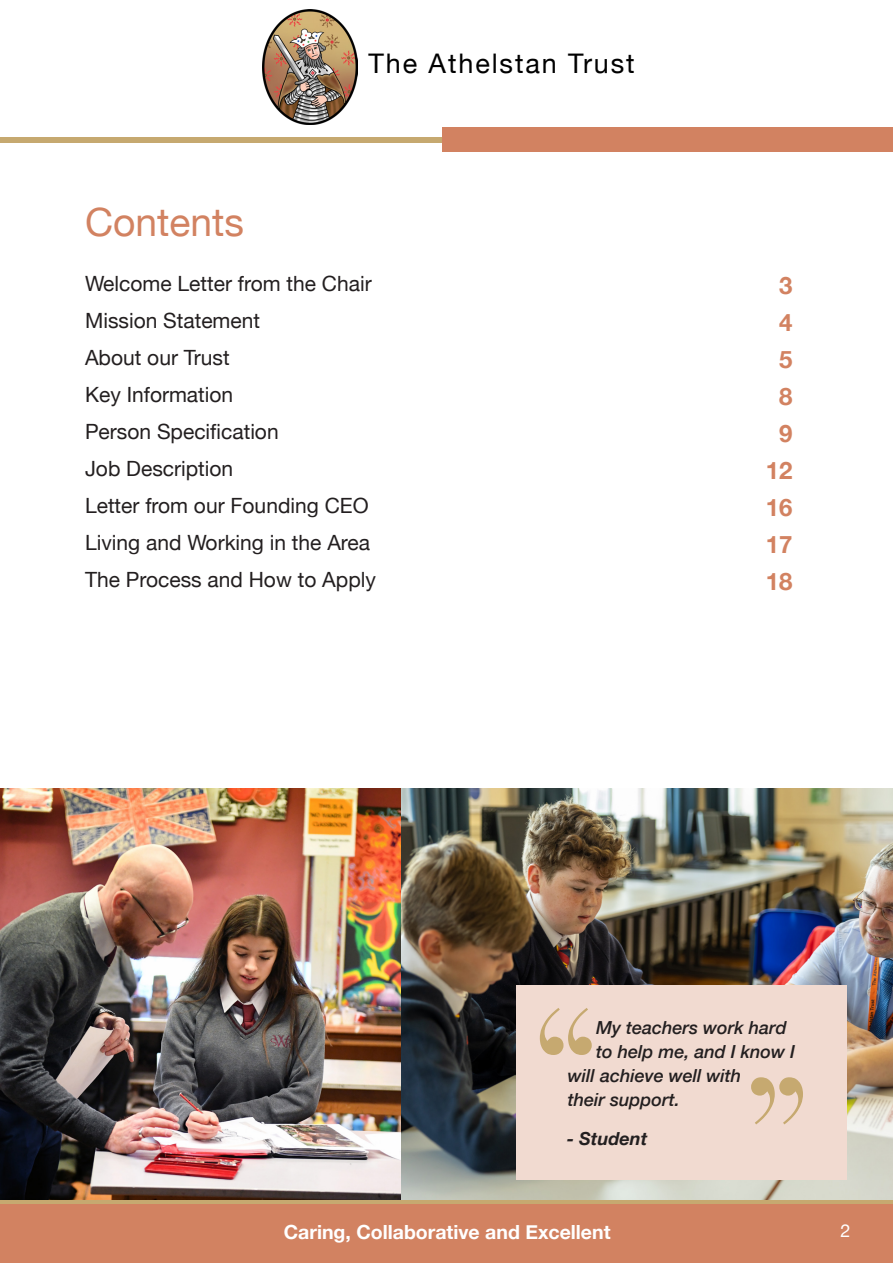
<style>
.page{position:relative;width:893px;height:1263px;background:#fff}
.page>*{position:absolute;margin:0;border:0;box-sizing:border-box;transform-origin:0 0}
.t1{font:39px "Helvetica Neue";color:#d28261}
.t2{font:27px "Helvetica Neue";letter-spacing:.07em;color:#000}
.t3{font:700 24px "Helvetica Neue";color:#d28261}
.t4{font:21px "Helvetica Neue";color:#231f20}
.t5{font:700 19.5px "Helvetica Neue";color:#fff}
.t6{font:italic 500 18px "Helvetica Neue";color:#231f20}
.t7{font:italic 700 18px "Helvetica Neue";color:#231f20}
.t8{font:18px "Helvetica Neue";color:#fff}
</style>
<div class="page">
<div style="left:0;top:1201px;width:893px;height:62px;background:#d28261"></div>
<div style="left:0;top:1199px;width:893px;height:5px;background:#c6a970"></div>
<img style="left:262px;top:9px;width:96px;height:116px">
<div style="left:0;top:137px;width:893px;height:6px;background:#c6a970"></div>
<div style="left:442px;top:128px;width:451px;height:24px;background:#d28261"></div>
<img style="left:401px;top:788px;width:492px;height:411px">
<img style="left:0;top:788px;width:401px;height:411px">
<div style="left:516px;top:985px;width:330px;height:194px;background:#f1dad0"></div>
<svg style="left:540px;top:1008px;width:52px;height:47px"></svg>
<svg style="left:751px;top:1077px;width:52px;height:47px"></svg>
<p class="t2" style="left:369px;top:44px;width:268px">The Athelstan Trust</p>
<p class="t1" style="left:85px;top:194px;width:160px">Contents</p>
<p class="t4" style="left:85px;top:268px;width:288px">Welcome Letter from the Chair</p>
<p class="t4" style="left:85px;top:305px;width:177px">Mission Statement</p>
<p class="t4" style="left:85px;top:342px;width:146px">About our Trust</p>
<p class="t4" style="left:85px;top:379px;width:150px">Key Information</p>
<p class="t4" style="left:85px;top:416px;width:195px">Person Specification</p>
<p class="t4" style="left:85px;top:453px;width:150px">Job Description</p>
<p class="t4" style="left:85px;top:490px;width:285px">Letter from our Founding CEO</p>
<p class="t4" style="left:85px;top:527px;width:287px">Living and Working in the Area</p>
<p class="t4" style="left:85px;top:564px;width:292px">The Process and How to Apply</p>
<p class="t3" style="left:779px;top:267px;width:15px">3</p>
<p class="t3" style="left:779px;top:304px;width:15px">4</p>
<p class="t3" style="left:779px;top:341px;width:15px">5</p>
<p class="t3" style="left:779px;top:378px;width:15px">8</p>
<p class="t3" style="left:779px;top:415px;width:15px">9</p>
<p class="t3" style="left:766px;top:452px;width:28px">12</p>
<p class="t3" style="left:766px;top:489px;width:28px">16</p>
<p class="t3" style="left:766px;top:526px;width:28px">17</p>
<p class="t3" style="left:766px;top:563px;width:28px">18</p>
<p class="t6" style="left:596px;top:1012px;width:192px">My teachers work hard</p>
<p class="t6" style="left:596px;top:1036px;width:201px">to help me, and I know I</p>
<p class="t6" style="left:568px;top:1060px;width:175px">will achieve well with</p>
<p class="t6" style="left:568px;top:1084px;width:113px">their support.</p>
<p class="t7" style="left:567px;top:1125px;width:82px">- Student</p>
<p class="t5" style="left:284px;top:1217px;width:328px">Caring, Collaborative and Excellent</p>
<p class="t8" style="left:840px;top:1218px;width:12px">2</p>
</div>
